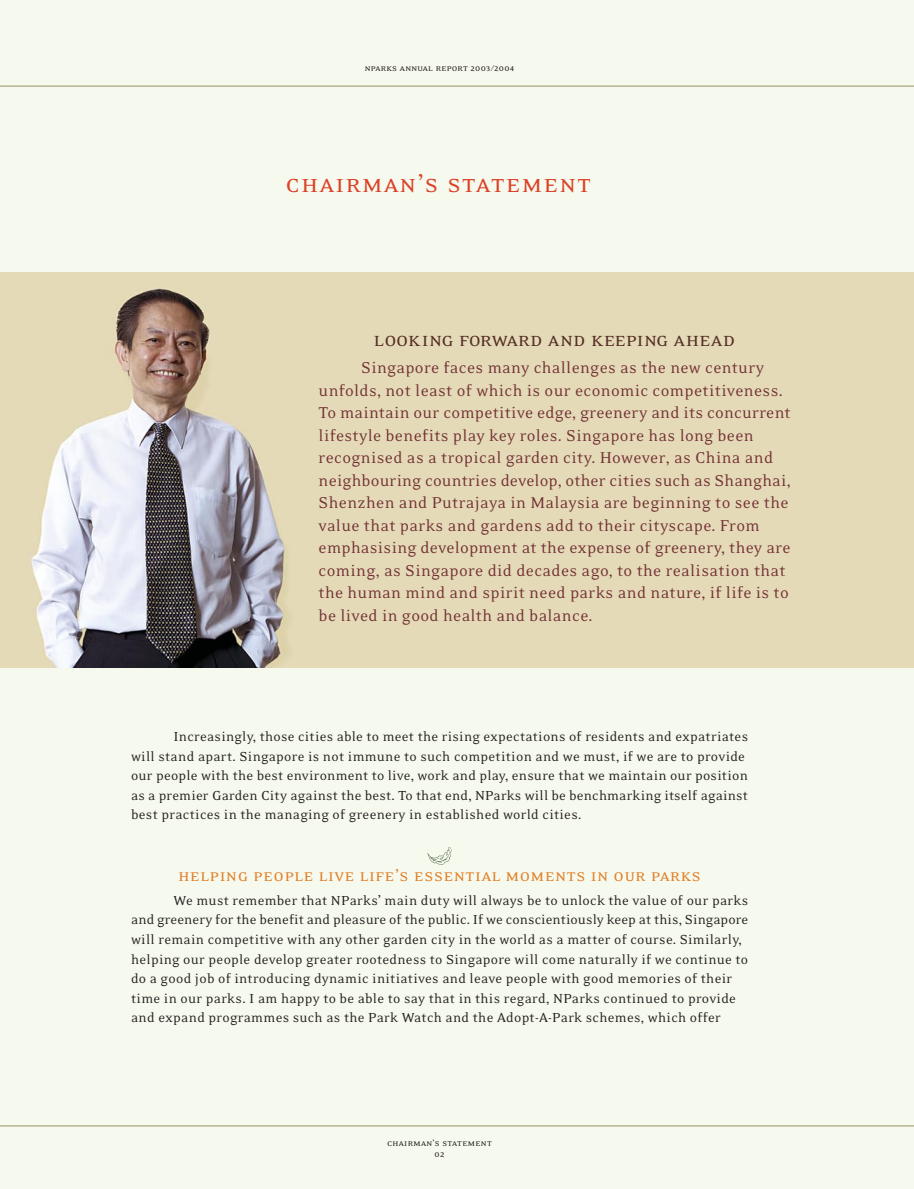
<style>
.page{position:relative;width:914px;height:1189px;background:#fff}
.page>*{position:absolute;margin:0;border:0;box-sizing:border-box;transform-origin:0 0}
.t1{font:27px "Eidetic Neo Smallcaps";letter-spacing:.06em;color:#dc4127}
.t2{font:21px "Eidetic Neo Smallcaps";letter-spacing:.02em;color:#542d24}
.t3{font:18px/22.5px "Eidetic Neo";letter-spacing:.015em;color:#733135}
.t4{font:18px "Eidetic Neo Smallcaps";letter-spacing:.04em;color:#e07e26}
.t5{font:15px/19.5px "Eidetic Neo";letter-spacing:.015em;color:#231f1f}
.t6{font:9.75px "Eidetic Neo Smallcaps";letter-spacing:.03em;color:#231f1f}
</style>
<div class="page">
<div style="left:0;top:0;width:914px;height:1188px;background:#f6f9ed"></div>
<img style="left:0;top:273px;width:914px;height:394px">
<hr style="left:0;top:86px;width:914px;height:1px;background:#949360">
<hr style="left:0;top:1125px;width:914px;height:1px;background:#949360">
<svg style="left:427px;top:847px;width:24px;height:17px"></svg>
<p class="t6" style="left:365px;top:62px;width:151px">nparks annual report 2003/2004</p>
<h1 class="t1" style="left:285px;top:167px;width:307px">chairman’s statement</h1>
<h2 class="t2" style="left:374px;top:326px;width:363px">looking forward and keeping ahead</h2>
<p class="t3" style="left:318px;top:355px;width:473px;text-indent:43px">Singapore faces many challenges as the new century unfolds, not least of which is our economic competitiveness.<br>To maintain our competitive edge, greenery and its concurrent lifestyle benefits play key roles. Singapore has long been recognised as a tropical garden city. However, as China and neighbouring countries develop, other cities such as Shanghai, Shenzhen and Putrajaya in Malaysia are beginning to see the value that parks and gardens add to their cityscape. From emphasising development at the expense of greenery, they are coming, as Singapore did decades ago, to the realisation that the human mind and spirit need parks and nature, if life is to be lived in good health and balance.</p>
<p class="t5" style="left:131px;top:726px;width:618px;text-indent:43px">Increasingly, those cities able to meet the rising expectations of residents and expatriates will stand apart. Singapore is not immune to such competition and we must, if we are to provide our people with the best environment to live, work and play, ensure that we maintain our position as a premier Garden City against the best. To that end, NParks will be benchmarking itself against best practices in the managing of greenery in established world cities.</p>
<p class="t4" style="left:178px;top:863px;width:523px">helping people live life’s essential moments in our parks</p>
<p class="t5" style="left:131px;top:889px;width:618px;text-indent:43px">We must remember that NParks’ main duty will always be to unlock the value of our parks and greenery for the benefit and pleasure of the public. If we conscientiously keep at this, Singapore will remain competitive with any other garden city in the world as a matter of course. Similarly, helping our people develop greater rootedness to Singapore will come naturally if we continue to do a good job of introducing dynamic initiatives and leave people with good memories of their time in our parks. I am happy to be able to say that in this regard, NParks continued to provide and expand programmes such as the Park Watch and the Adopt-A-Park schemes, which offer</p>
<p class="t6" style="left:387px;top:1136px;width:106px">chairman’s statement</p>
<p class="t6" style="left:434px;top:1147px;width:11px">02</p>
</div>
